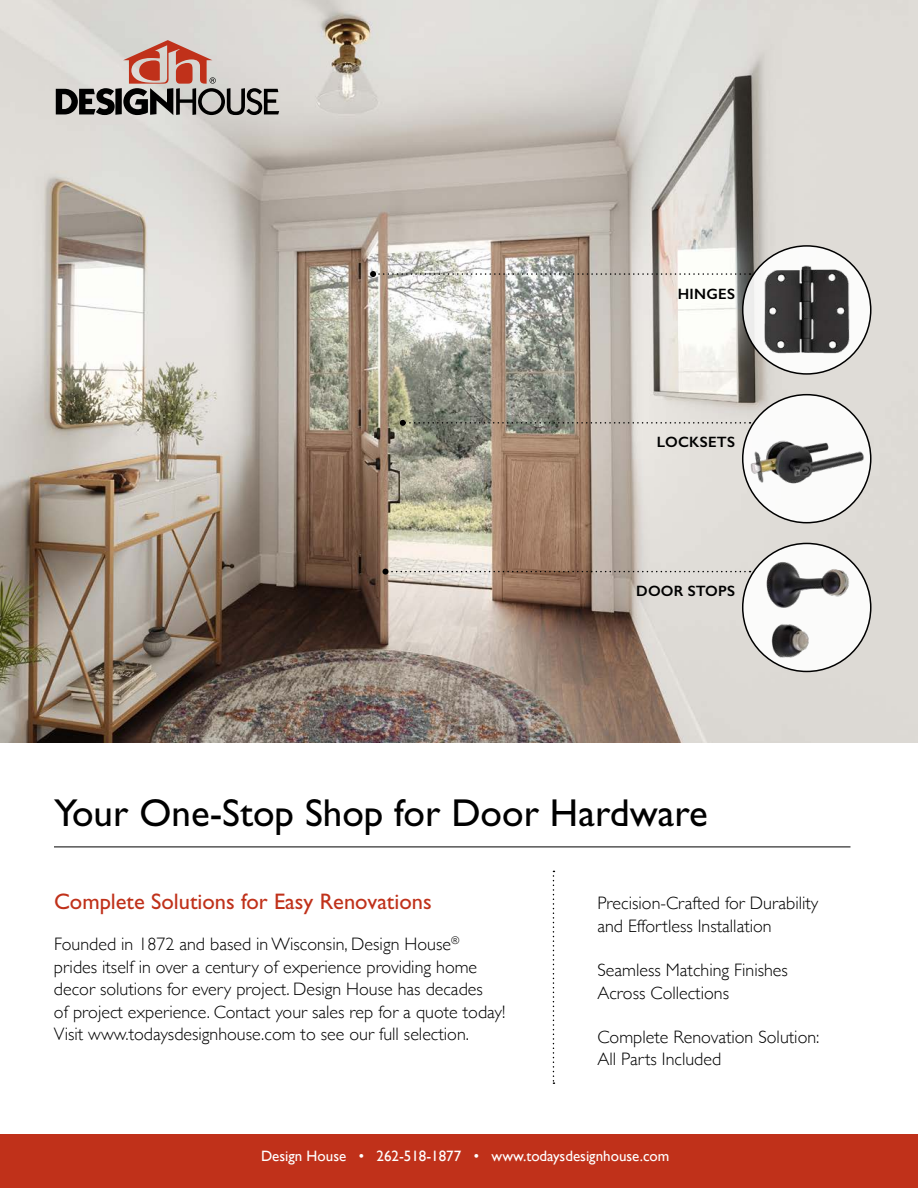
<style>
.page{position:relative;width:918px;height:1188px;background:#fff}
.page>*{position:absolute;margin:0;border:0;box-sizing:border-box;transform-origin:0 0}
.t1{font:39px "Gill Sans Std";color:#000}
.t2{font:22.5px "Gill Sans Std";color:#c0311a}
.t3{font:300 18px/22.5px "Gill Sans";color:#000}
.t4{font:15px "Gill Sans";color:#fff}
.t5{font:600 15px "Gill Sans";letter-spacing:.02em;color:#000}
</style>
<div class="page">
<div style="left:0;top:1134px;width:918px;height:54px;background:#c0311a"></div>
<img style="left:0;top:0;width:918px;height:742px">
<svg style="left:553px;top:871px;width:1px;height:213px"></svg>
<svg style="left:400px;top:420px;width:349px;height:6px;background:#9f9d93"></svg>
<svg style="left:743px;top:395px;width:128px;height:128px"></svg>
<img style="left:749px;top:404px;width:116px;height:116px">
<svg style="left:382px;top:569px;width:369px;height:6px;background:#b7aaa0"></svg>
<svg style="left:743px;top:543px;width:128px;height:128px"></svg>
<img style="left:755px;top:550px;width:116px;height:115px">
<svg style="left:370px;top:271px;width:381px;height:6px"></svg>
<svg style="left:743px;top:246px;width:128px;height:128px"></svg>
<img style="left:759px;top:262px;width:95px;height:95px">
<svg style="left:56px;top:40px;width:223px;height:75px;background:#b0a09b"></svg>
<hr style="left:54px;top:847px;width:796px;height:1px;background:#000">
<p class="t5" style="left:678px;top:284px;width:59px">HINGES</p>
<p class="t5" style="left:657px;top:433px;width:80px">LOCKSETS</p>
<p class="t5" style="left:636px;top:581px;width:100px">DOOR STOPS</p>
<h1 class="t1" style="left:54px;top:791px;width:655px">Your One-Stop Shop for Door Hardware</h1>
<p class="t2" style="left:54px;top:888px;width:379px">Complete Solutions for Easy Renovations</p>
<p class="t3" style="left:54px;top:932px;width:453px">Founded in 1872 and based in Wisconsin, Design House<sup>® </sup>prides itself in over a century of experience providing home decor solutions for every project. Design House has decades<br>of project experience. Contact your sales rep for a quote today!<br>Visit www.todaysdesignhouse.com to see our full selection.</p>
<p class="t3" style="left:597px;top:891px;width:222px">Precision-Crafted for Durability and Effortless Installation</p>
<p class="t3" style="left:597px;top:958px;width:192px">Seamless Matching Finishes<br>Across Collections</p>
<p class="t3" style="left:597px;top:1025px;width:223px">Complete Renovation Solution:<br>All Parts Included</p>
<p class="t4" style="left:261px;top:1147px;width:410px">Design House • 262-518-1877 • www.todaysdesignhouse.com</p>
</div>
